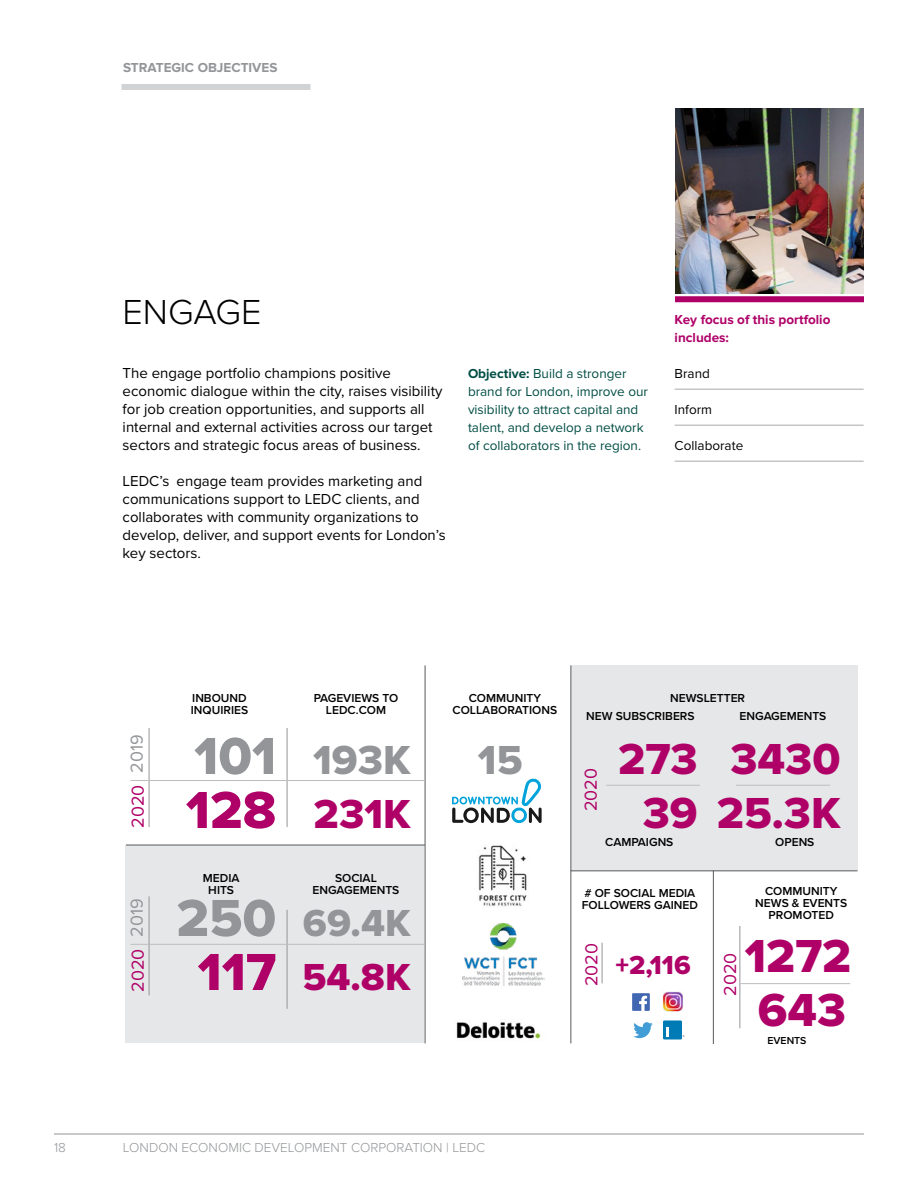
<style>
.page{position:relative;width:918px;height:1188px;background:#fff}
.page>*{position:absolute;margin:0;border:0;box-sizing:border-box;transform-origin:0 0}
.t1{font:54px "Proxima Nova Extrabld";color:#af0068}
.t2{font:54px "Proxima Nova Extrabld";color:#939598}
.t3{font:48px "Proxima Nova Extrabld";color:#af0068}
.t4{font:45px "Proxima Nova Extrabld";color:#af0068}
.t5{font:42px "Proxima Nova Extrabld";color:#939598}
.t6{font:42px "Proxima Nova Extrabld";color:#af0068}
.t7{font:39px "Proxima Nova Extrabld";color:#939598}
.t8{font:39px "Proxima Nova Extrabld";color:#af0068}
.t9{font:300 36px "Proxima Nova";color:#000}
.t10{font:27px "Proxima Nova Extrabld";color:#af0068}
.t11{font:18px "Proxima Nova";color:#af0068}
.t12{font:18px "Proxima Nova";color:#939598}
.t13{font:15px/18px "Proxima Nova";color:#000}
.t14{font:13.5px/18px "Proxima Nova";color:#004d44}
.t15{font:300 13.5px "Proxima Nova";color:#939598}
.t16{font:700 13.5px/18px "Proxima Nova";color:#af0068}
.t17{font:13.5px "Proxima Nova";color:#000}
.t18{font:700 13.5px "Proxima Nova";color:#939598}
.t19{font:600 12px/12px "Proxima Nova";color:#000;text-align:center}
.t20{font:600 10.5px "Proxima Nova";color:#000}
.s1{font-weight:700}
</style>
<div class="page">
<div style="left:122px;top:84px;width:188px;height:6px;background:#d1d3d4"></div>
<hr style="left:54px;top:1134px;width:810px;height:1px;background:#939598">
<div style="left:675px;top:296px;width:189px;height:6px;background:#af0068"></div>
<div style="left:571px;top:665px;width:287px;height:205px;background:#e6e7e8"></div>
<hr style="left:740px;top:926px;width:1px;height:102px;background:#939598">
<hr style="left:602px;top:943px;width:1px;height:40px;background:#939598">
<hr style="left:570px;top:665px;width:1px;height:378px;background:#58595b">
<hr style="left:713px;top:870px;width:1px;height:174px;background:#58595b">
<hr style="left:606px;top:785px;width:94px;height:1px;background:#bcbec0">
<hr style="left:736px;top:785px;width:94px;height:1px;background:#bcbec0">
<hr style="left:740px;top:983px;width:110px;height:1px;background:#bcbec0">
<hr style="left:570px;top:870px;width:288px;height:1px;background:#58595b">
<hr style="left:675px;top:389px;width:189px;height:1px;background:#a7a9ac">
<hr style="left:675px;top:425px;width:189px;height:1px;background:#a7a9ac">
<hr style="left:675px;top:461px;width:189px;height:1px;background:#a7a9ac">
<img style="left:675px;top:108px;width:189px;height:186px">
<div style="left:126px;top:845px;width:298px;height:198px;background:#e6e7e8"></div>
<hr style="left:149px;top:728px;width:1px;height:99px;background:#939598">
<hr style="left:149px;top:896px;width:1px;height:99px;background:#939598">
<hr style="left:287px;top:728px;width:1px;height:99px;background:#939598">
<hr style="left:287px;top:910px;width:1px;height:99px;background:#939598">
<hr style="left:425px;top:665px;width:1px;height:378px;background:#58595b">
<hr style="left:130px;top:780px;width:295px;height:1px;background:#bcbec0">
<hr style="left:130px;top:944px;width:295px;height:1px;background:#bcbec0">
<hr style="left:126px;top:845px;width:299px;height:1px;background:#58595b">
<svg style="left:452px;top:778px;width:90px;height:46px"></svg>
<img style="left:478px;top:845px;width:49px;height:61px">
<img style="left:456px;top:1022px;width:85px;height:17px">
<img style="left:462px;top:924px;width:83px;height:62px">
<div style="left:663px;top:1020px;width:19px;height:20px;background:#007bb6"></div>
<svg style="left:666px;top:1028px;width:3px;height:9px"></svg>
<svg style="left:633px;top:1022px;width:20px;height:16px"></svg>
<svg style="left:632px;top:993px;width:18px;height:18px"></svg>
<img style="left:663px;top:991px;width:20px;height:21px">
<p class="t18" style="left:123px;top:60px;width:156px">STRATEGIC OBJECTIVES</p>
<h1 class="t9" style="left:123px;top:285px;width:140px">ENGAGE</h1>
<p class="t13" style="left:123px;top:363px;width:321px">The engage portfolio champions positive economic dialogue within the city, raises visibility for job creation opportunities, and supports all internal and external activities across our target sectors and strategic focus areas of business.</p>
<p class="t13" style="left:123px;top:471px;width:325px">LEDC’s engage team provides marketing and communications support to LEDC clients, and collaborates with community organizations to develop, deliver, and support events for London’s key sectors.</p>
<p class="t14" style="left:468px;top:364px;width:181px"><span class="s1">Objective:</span> Build a stronger brand for London, improve our visibility to attract capital and talent, and develop a network of collaborators in the region.</p>
<p class="t16" style="left:675px;top:311px;width:157px">Key focus of this portfolio includes:</p>
<p class="t17" style="left:675px;top:363px;width:37px">Brand</p>
<p class="t17" style="left:675px;top:399px;width:39px">Inform</p>
<p class="t17" style="left:675px;top:435px;width:70px">Collaborate</p>
<p class="t19" style="left:191px;top:692px;width:59px;text-align:left">INBOUND<br>INQUIRIES</p>
<p class="t19" style="left:314px;top:692px;width:86px">PAGEVIEWS TO<br>LEDC.COM</p>
<p class="t19" style="left:469px;top:692px;width:74px">COMMUNITY</p>
<p class="t19" style="left:670px;top:692px;width:76px">NEWSLETTER</p>
<p class="t19" style="left:453px;top:704px;width:106px">COLLABORATIONS</p>
<p class="t19" style="left:586px;top:710px;width:110px">NEW SUBSCRIBERS</p>
<p class="t19" style="left:740px;top:710px;width:88px">ENGAGEMENTS</p>
<p class="t12" style="left:124px;top:773px;width:40px;rotate:-90deg">2019</p>
<p class="t11" style="left:124px;top:828px;width:45px;rotate:-90deg">2020</p>
<p class="t2" style="left:194px;top:716px;width:83px">101</p>
<p class="t1" style="left:186px;top:770px;width:92px">128</p>
<p class="t5" style="left:313px;top:729px;width:99px">193K</p>
<p class="t6" style="left:314px;top:783px;width:99px">231K</p>
<p class="t5" style="left:478px;top:729px;width:46px">15</p>
<p class="t11" style="left:577px;top:811px;width:45px;rotate:-90deg">2020</p>
<p class="t4" style="left:618px;top:725px;width:224px">273 3430</p>
<h1 class="t4" style="left:643px;top:779px;width:199px">39 25.3K</h1>
<p class="t19" style="left:605px;top:836px;width:70px">CAMPAIGNS</p>
<p class="t19" style="left:775px;top:836px;width:41px">OPENS</p>
<p class="t12" style="left:124px;top:937px;width:40px;rotate:-90deg">2019</p>
<p class="t11" style="left:124px;top:992px;width:45px;rotate:-90deg">2020</p>
<p class="t19" style="left:203px;top:872px;width:38px">MEDIA<br>HITS</p>
<p class="t2" style="left:176px;top:878px;width:101px">250</p>
<p class="t1" style="left:198px;top:932px;width:80px">117</p>
<p class="t19" style="left:313px;top:872px;width:88px">SOCIAL<br>ENGAGEMENTS</p>
<p class="t7" style="left:303px;top:894px;width:109px">69.4K</p>
<p class="t8" style="left:302px;top:948px;width:110px">54.8K</p>
<p class="t19" style="left:584px;top:887px;width:112px"># OF SOCIAL MEDIA</p>
<p class="t19" style="left:765px;top:884px;width:74px">COMMUNITY</p>
<p class="t19" style="left:582px;top:899px;width:118px">FOLLOWERS GAINED</p>
<p class="t19" style="left:755px;top:896px;width:93px">NEWS &amp; EVENTS<br>PROMOTED</p>
<p class="t3" style="left:745px;top:920px;width:108px">1272</p>
<p class="t3" style="left:758px;top:974px;width:90px">643</p>
<p class="t20" style="left:768px;top:1033px;width:40px">EVENTS</p>
<p class="t11" style="left:578px;top:986px;width:45px;rotate:-90deg">2020</p>
<h2 class="t10" style="left:616px;top:945px;width:77px">+2,116</h2>
<p class="t11" style="left:717px;top:996px;width:45px;rotate:-90deg">2020</p>
<p class="t15" style="left:54px;top:1137px;width:13px">18</p>
<p class="t15" style="left:123px;top:1137px;width:364px">LONDON ECONOMIC DEVELOPMENT CORPORATION | LEDC</p>
</div>
